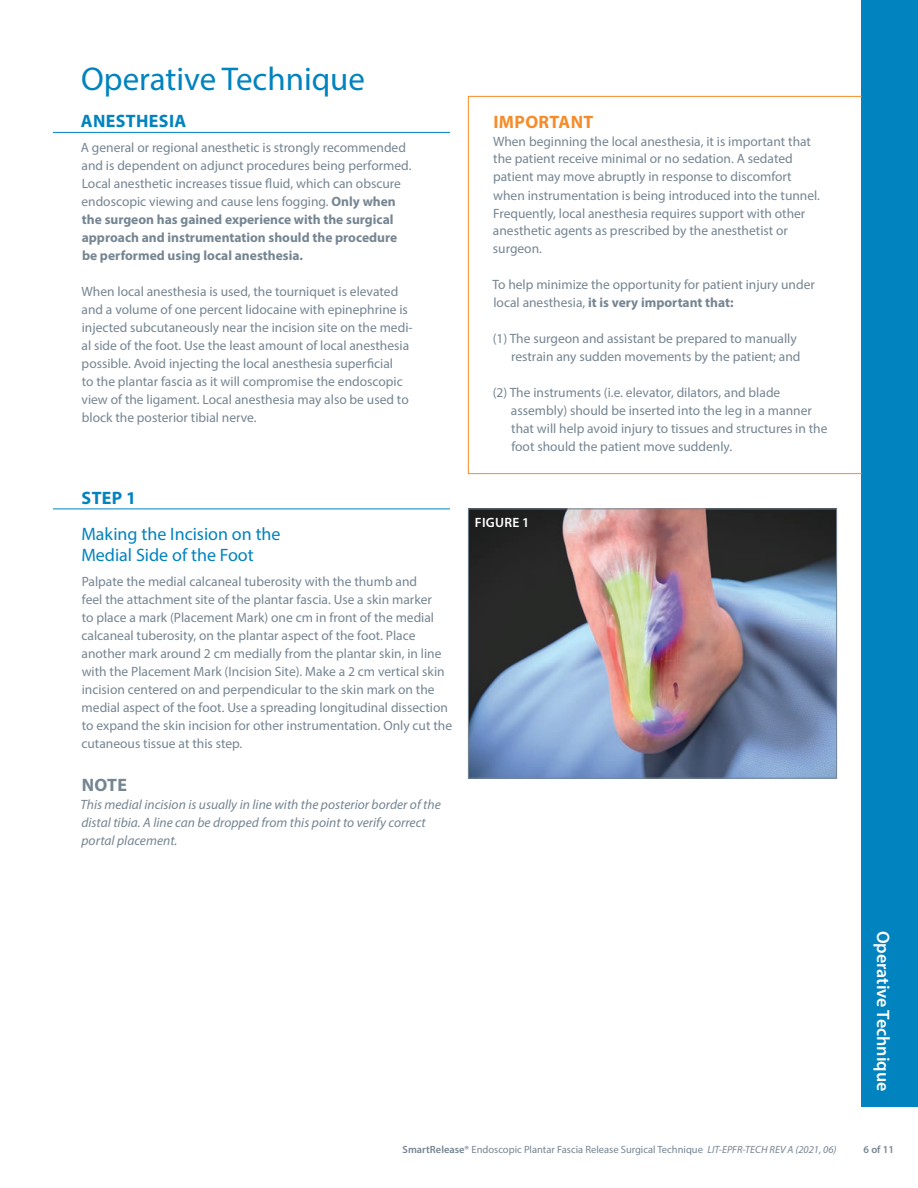
<style>
.page{position:relative;width:918px;height:1188px;background:#fff}
.page>*{position:absolute;margin:0;border:0;box-sizing:border-box;transform-origin:0 0}
.t1{font:33px "Myriad Pro";color:#0083bf}
.t2{font:18px/21px "Myriad Pro";color:#0083bf}
.t3{font:600 18px "Myriad Pro";color:#fff}
.t4{font:700 18px "Myriad Pro";letter-spacing:.02em;color:#0083bf}
.t5{font:700 18px "Myriad Pro";letter-spacing:.02em;color:#f68c29}
.t6{font:700 18px "Myriad Pro";color:#758592}
.t7{font:13.5px/18px "Myriad Pro";color:#758592}
.t8{font:italic 13.5px/18px "Myriad Pro";color:#758592}
.t9{font:600 13.5px "Myriad Pro";letter-spacing:.02em;color:#fff}
.t10{font:10.5px "Myriad Pro";color:#758592}
.t11{font:600 10.5px "Myriad Pro";color:#758592}
.s1{font-weight:700}
.s2{font-weight:600}
.s3{font-style:italic}
</style>
<div class="page">
<div style="left:862px;top:0;width:56px;height:1107px;background:#0083bf"></div>
<div style="left:468px;top:96px;width:394px;height:378px;border:1px solid #f68c29"></div>
<hr style="left:53px;top:509px;width:397px;height:1px;background:#0083bf">
<img style="left:470px;top:511px;width:365px;height:266px">
<div style="left:468px;top:509px;width:369px;height:270px;border:1px solid #758592"></div>
<hr style="left:53px;top:132px;width:397px;height:1px;background:#0083bf">
<p class="t1" style="left:81px;top:59px;width:285px">Operative Technique</p>
<p class="t4" style="left:81px;top:109px;width:107px">ANESTHESIA</p>
<p class="t7" style="left:81px;top:138px;width:332px">A general or regional anesthetic is strongly recommended and is dependent on adjunct procedures being performed.<br>Local anesthetic increases tissue fluid, which can obscure endoscopic viewing and cause lens fogging. <span class="s1">Only when the surgeon has gained experience with the surgical approach and instrumentation should the procedure be performed using local anesthesia.</span></p>
<p class="t7" style="left:82px;top:282px;width:333px">When local anesthesia is used, the tourniquet is elevated and a volume of one percent lidocaine with epinephrine is injected subcutaneously near the incision site on the medi&shy;al side of the foot. Use the least amount of local anesthesia possible. Avoid injecting the local anesthesia superficial<br>to the plantar fascia as it will compromise the endoscopic view of the ligament. Local anesthesia may also be used to block the posterior tibial nerve.</p>
<p class="t4" style="left:82px;top:487px;width:56px">STEP 1</p>
<p class="t2" style="left:81px;top:524px;width:201px">Making the Incision on the<br>Medial Side of the Foot</p>
<p class="t7" style="left:81px;top:572px;width:372px">Palpate the medial calcaneal tuberosity with the thumb and<br>feel the attachment site of the plantar fascia. Use a skin marker<br>to place a mark (Placement Mark) one cm in front of the medial calcaneal tuberosity, on the plantar aspect of the foot. Place another mark around 2 cm medially from the plantar skin, in line with the Placement Mark (Incision Site). Make a 2 cm vertical skin incision centered on and perpendicular to the skin mark on the medial aspect of the foot. Use a spreading longitudinal dissection to expand the skin incision for other instrumentation. Only cut the cutaneous tissue at this step.</p>
<p class="t6" style="left:82px;top:773px;width:47px">NOTE</p>
<p class="t8" style="left:80px;top:795px;width:362px">This medial incision is usually in line with the posterior border of the distal tibia. A line can be dropped from this point to verify correct portal placement.</p>
<p class="t5" style="left:493px;top:110px;width:101px">IMPORTANT</p>
<p class="t7" style="left:493px;top:132px;width:329px">When beginning the local anesthesia, it is important that the patient receive minimal or no sedation. A sedated patient may move abruptly in response to discomfort when instrumentation is being introduced into the tunnel.<br>Frequently, local anesthesia requires support with other anesthetic agents as prescribed by the anesthetist or surgeon.</p>
<p class="t7" style="left:492px;top:276px;width:324px">To help minimize the opportunity for patient injury under local anesthesia, <span class="s1">it is very important that:</span></p>
<p class="t7" style="left:493px;top:330px;width:309px;text-align:right">(1) The surgeon and assistant be prepared to manually restrain any sudden movements by the patient; and</p>
<p class="t7" style="left:511px;top:384px;width:318px;text-indent:-18px">(2) The instruments (i.e. elevator, dilators, and blade assembly) should be inserted into the leg in a manner that will help avoid injury to tissues and structures in the foot should the patient move suddenly.</p>
<p class="t9" style="left:475px;top:514px;width:56px">FIGURE 1</p>
<p class="t3" style="left:895px;top:931px;width:162px;rotate:90deg">Operative Technique</p>
<p class="t10" style="left:403px;top:1143px;width:435px"><span class="s2">SmartRelease®</span> Endoscopic Plantar Fascia Release Surgical Technique <span class="s3">LIT-EPFR-TECH REV A (2021, 06)</span></p>
<p class="t11" style="left:864px;top:1143px;width:32px">6 of 11</p>
</div>
